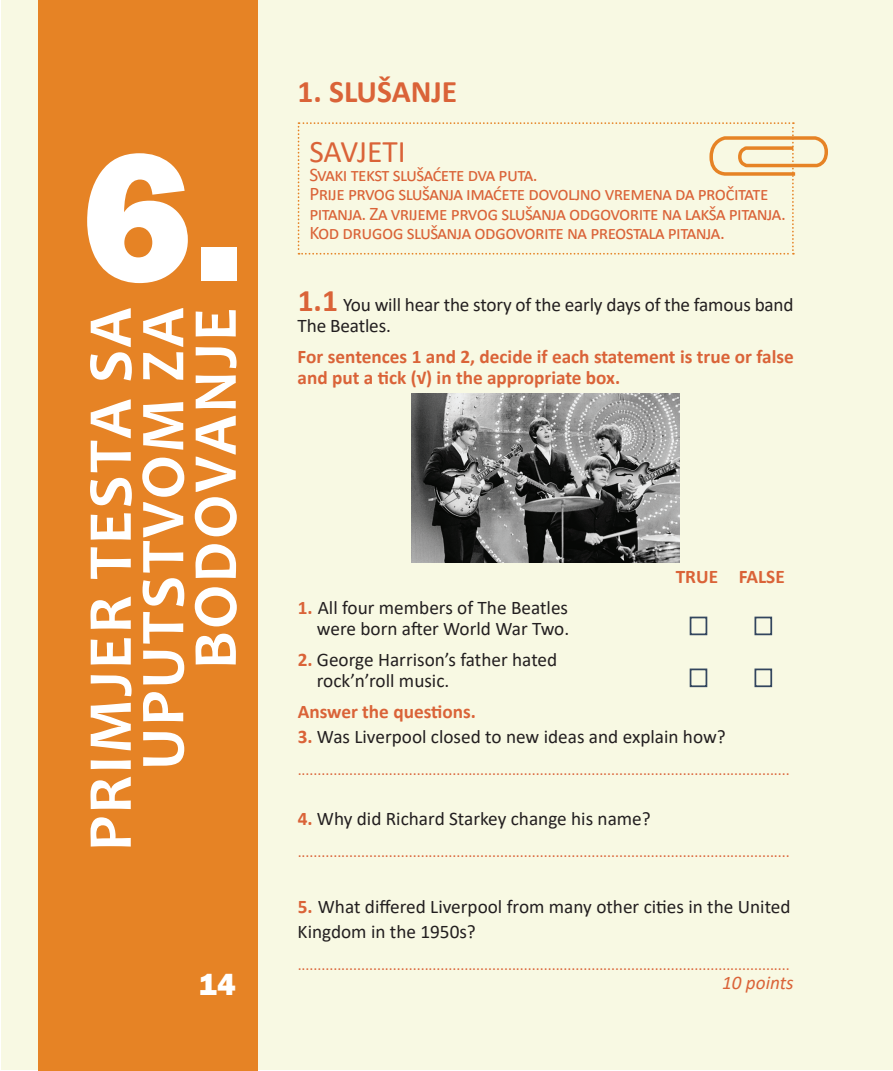
<style>
.page{position:relative;width:893px;height:1071px;background:#fff}
.page>*{position:absolute;margin:0;border:0;box-sizing:border-box;transform-origin:0 0}
.t1{font:800 189px "Franklin Gothic";color:#fff}
.t2{font:700 63px/52.5px "Candara";letter-spacing:.04em;color:#fff;text-align:right}
.t3{font:700 31.5px "Calibri";color:#da6338}
.t4{font:31.5px "Calibri";letter-spacing:-.005em;color:#da6338}
.t5{font:800 31.5px "Franklin Gothic";color:#fff}
.t6{font:19.25px/21px "Calibri";color:#231f20}
.t7{font:19.25px/19.2px "Calibri";letter-spacing:-.03em;color:#da6338}
.t8{font:700 19.25px/21px "Calibri";color:#da6338}
.t9{font:italic 19.25px "Calibri";color:#da6338}
.t10{font:15.75px "Calibri";color:#da6338}
.s1{font-weight:700;font-size:31.5px;color:#da6338}
.s2{font-weight:700;color:#da6338}
</style>
<div class="page">
<div style="left:1px;top:1px;width:891px;height:1069px;background:#f8f9e3"></div>
<div style="left:38px;top:0;width:220px;height:1070px;background:#e68325"></div>
<img style="left:412px;top:393px;width:268px;height:169px">
<div style="left:690px;top:617px;width:17px;height:18px;border:2px solid #33465e"></div>
<div style="left:754px;top:617px;width:18px;height:18px;border:2px solid #33465e"></div>
<div style="left:690px;top:669px;width:17px;height:18px;border:2px solid #33465e"></div>
<div style="left:754px;top:669px;width:18px;height:18px;border:2px solid #33465e"></div>
<svg style="left:298px;top:122px;width:530px;height:133px"></svg>
<h1 class="t1" style="left:82px;top:95px;width:164px">6.</h1>
<h2 class="t2" style="left:83px;top:851px;width:545px;rotate:-90deg">PRIMJER TESTA SA<br>UPUTSTVOM ZA<br>BODOVANJE</h2>
<h3 class="t5" style="left:198px;top:964px;width:39px">14</h3>
<h3 class="t3" style="left:298px;top:69px;width:161px">1. SLUŠANJE</h3>
<h3 class="t4" style="left:309px;top:129px;width:98px">SAVJETI</h3>
<p class="t7" style="left:309px;top:165px;width:478px">Svaki tekst slušaćete dva puta.<br>Prije prvog slušanja imaćete dovoljno vremena da pročitate pitanja. Za vrijeme prvog slušanja odgovorite na lakša pitanja.<br>Kod drugog slušanja odgovorite na preostala pitanja.</p>
<p class="t6" style="left:298px;top:293px;width:497px"><span class="s1">1.1</span> You will hear the story of the early days of the famous band<br>The Beatles.</p>
<p class="t8" style="left:298px;top:346px;width:498px">For sentences 1 and 2, decide if each statement is true or false and put a tick (√) in the appropriate box.</p>
<p class="t8" style="left:676px;top:566px;width:111px">TRUE FALSE</p>
<p class="t6" style="left:298px;top:597px;width:273px;text-align:right"><span class="s2">1.</span> All four members of The Beatles were born after World War Two.</p>
<p class="t6" style="left:317px;top:649px;width:242px;text-indent:-19px"><span class="s2">2.</span> George Harrison’s father hated rock’n’roll music.</p>
<p class="t8" style="left:298px;top:701px;width:180px">Answer the questions.</p>
<p class="t6" style="left:298px;top:726px;width:430px"><span class="s2">3.</span> Was Liverpool closed to new ideas and explain how?</p>
<p class="t10" style="left:298px;top:759px;width:494px">............................................................................................................................</p>
<p class="t6" style="left:298px;top:808px;width:355px"><span class="s2">4.</span> Why did Richard Starkey change his name?</p>
<p class="t10" style="left:298px;top:841px;width:494px">............................................................................................................................</p>
<p class="t6" style="left:298px;top:893px;width:494px;line-height:25.2px"><span class="s2">5.</span> What differed Liverpool from many other cities in the United<br>Kingdom in the 1950s?</p>
<p class="t10" style="left:298px;top:953px;width:494px">............................................................................................................................</p>
<p class="t9" style="left:722px;top:969px;width:73px">10 points</p>
</div>
